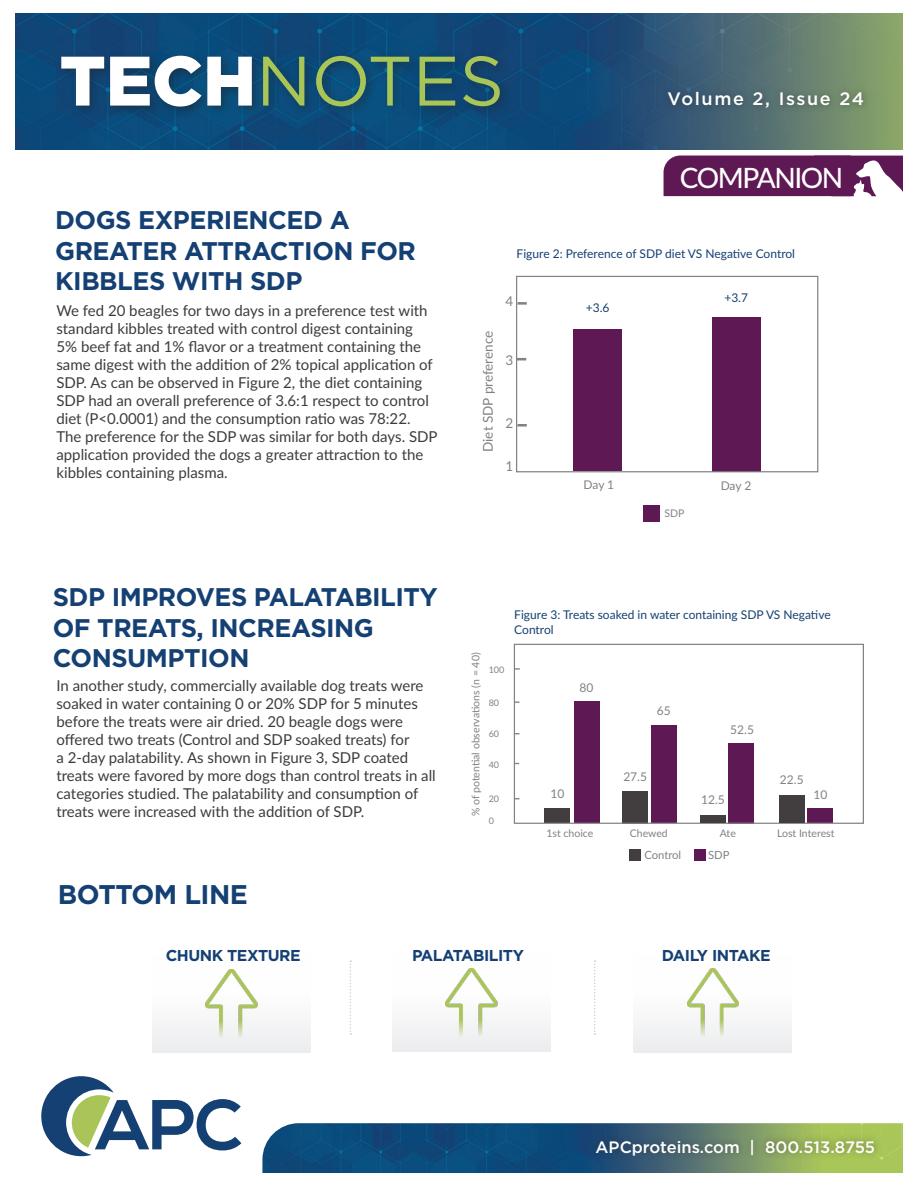
<style>
.page{position:relative;width:918px;height:1188px;background:#fff}
.page>*{position:absolute;margin:0;border:0;box-sizing:border-box;transform-origin:0 0}
.t1{font:69.9px "Gotham";color:#a9c558}
.t2{font:500 28.05px "Lato";letter-spacing:-.05em;color:#fff}
.t3{font:700 27px "Gotham";letter-spacing:-.02em;color:#144073}
.t4{font:700 25.5px/30.6px "Gotham";letter-spacing:-.02em;color:#144073}
.t5{font:500 18px "Gotham";letter-spacing:.09em;color:#fff}
.t6{font:500 16.5px "Gotham";color:#fff}
.t7{font:700 15.75px "Gotham";letter-spacing:-.03em;color:#144073}
.t8{font:15px/18px "Lato";color:#3c3c3d}
.t9{font:13.5px "Lato";letter-spacing:-.005em;color:#808285}
.t10{font:12px/14.4px "Lato";color:#144073}
.t11{font:12px "Lato";color:#808285}
.t12{font:11.25px "Lato";color:#808285}
.t13{font:10.5px "Lato";color:#808285}
.t14{font:9px "Lato";color:#808285}
.s1{font-weight:900;color:#fff}
</style>
<div class="page">
<div style="left:651px;top:725px;width:26px;height:98px;background:#5e1854"></div>
<div style="left:807px;top:808px;width:26px;height:15px;background:#5e1854"></div>
<div style="left:728px;top:743px;width:26px;height:80px;background:#5e1854"></div>
<img style="left:262px;top:1123px;width:641px;height:50px">
<div style="left:589px;top:1133px;width:293px;height:31px;background:#231f20;opacity:.45"></div>
<svg style="left:41px;top:1076px;width:200px;height:80px"></svg>
<img style="left:15px;top:13px;width:888px;height:136px">
<div style="left:661px;top:85px;width:210px;height:31px;background:#231f20;opacity:.45"></div>
<div style="left:56px;top:49px;width:456px;height:70px;background:#231f20;opacity:.45"></div>
<div style="left:544px;top:808px;width:26px;height:15px;background:#423e40"></div>
<div style="left:574px;top:702px;width:26px;height:121px;background:#5e1854"></div>
<div style="left:622px;top:791px;width:26px;height:32px;background:#423e40"></div>
<div style="left:514px;top:644px;width:350px;height:180px;border:1px solid #808285"></div>
<div style="left:629px;top:849px;width:12px;height:11px;background:#423e40"></div>
<div style="left:694px;top:850px;width:11px;height:11px;background:#5e1854"></div>
<svg style="left:664px;top:156px;width:239px;height:40px;background:#6e3065"></svg>
<div style="left:700px;top:815px;width:26px;height:8px;background:#423e40"></div>
<div style="left:152px;top:955px;width:158px;height:98px;background:linear-gradient(to right,#f9f9fa,#f9f9fa)"></div>
<svg style="left:350px;top:960px;width:1px;height:75px"></svg>
<svg style="left:594px;top:960px;width:2px;height:75px"></svg>
<img style="left:205px;top:969px;width:52px;height:81px">
<div style="left:779px;top:795px;width:26px;height:28px;background:#423e40"></div>
<div style="left:574px;top:329px;width:48px;height:142px;background:#5e1854"></div>
<div style="left:712px;top:317px;width:49px;height:154px;background:#5e1854"></div>
<div style="left:643px;top:505px;width:17px;height:16px;background:#5e1854"></div>
<svg style="left:518px;top:302px;width:9px;height:3px"></svg>
<svg style="left:518px;top:424px;width:9px;height:3px"></svg>
<svg style="left:518px;top:358px;width:8px;height:2px"></svg>
<div style="left:392px;top:955px;width:159px;height:97px;background:linear-gradient(to right,#f9f9fa,#f9f9fa)"></div>
<img style="left:446px;top:968px;width:52px;height:81px">
<div style="left:634px;top:955px;width:158px;height:98px;background:linear-gradient(to right,#f9f9fa,#f9f9fa)"></div>
<img style="left:687px;top:969px;width:52px;height:81px">
<div style="left:516px;top:276px;width:302px;height:196px;border:1px solid #808285"></div>
<p class="t1" style="left:60px;top:36px;width:446px"><span class="s1">TECH</span>NOTES</p>
<p class="t5" style="left:668px;top:87px;width:198px">Volume 2, Issue 24</p>
<p class="t4" style="left:55px;top:204px;width:296px">DOGS EXPERIENCED A</p>
<p class="t4" style="left:55px;top:235px;width:362px">GREATER ATTRACTION FOR<br>KIBBLES WITH SDP</p>
<p class="t2" style="left:680px;top:157px;width:165px">COMPANION</p>
<p class="t2" style="left:713px;top:159px;width:116px">POULTRY</p>
<p class="t10" style="left:517px;top:246px;width:280px">Figure 2: Preference of SDP diet VS Negative Control</p>
<p class="t8" style="left:56px;top:301px;width:383px">We fed 20 beagles for two days in a preference test with standard kibbles treated with control digest containing 5% beef fat and 1% flavor or a treatment containing the same digest with the addition of 2% topical application of SDP. As can be observed in Figure 2, the diet containing SDP had an overall preference of 3.6:1 respect to control diet (P&lt;0.0001) and the consumption ratio was 78:22.<br>The preference for the SDP was similar for both days. SDP application provided the dogs a greater attraction to the kibbles containing plasma.</p>
<p class="t4" style="left:53px;top:581px;width:387px">SDP IMPROVES PALATABILITY<br>OF TREATS, INCREASING<br>CONSUMPTION</p>
<p class="t8" style="left:56px;top:676px;width:381px">In another study, commercially available dog treats were soaked in water containing 0 or 20% SDP for 5 minutes before the treats were air dried. 20 beagle dogs were offered two treats (Control and SDP soaked treats) for<br>a 2-day palatability. As shown in Figure 3, SDP coated treats were favored by more dogs than control treats in all categories studied. The palatability and consumption of treats were increased with the addition of SDP.</p>
<p class="t3" style="left:58px;top:879px;width:192px">BOTTOM LINE</p>
<p class="t9" style="left:478px;top:452px;width:123px;rotate:-90deg">Diet SDP preference</p>
<p class="t9" style="left:505px;top:292px;width:9px">4</p>
<p class="t9" style="left:505px;top:351px;width:9px">3</p>
<p class="t9" style="left:505px;top:413px;width:9px">2</p>
<p class="t9" style="left:505px;top:456px;width:9px">1</p>
<p class="t10" style="left:586px;top:300px;width:25px">+3.6</p>
<p class="t10" style="left:724px;top:290px;width:25px">+3.7</p>
<p class="t11" style="left:584px;top:476px;width:32px">Day 1</p>
<p class="t11" style="left:721px;top:477px;width:32px">Day 2</p>
<p class="t13" style="left:665px;top:506px;width:21px">SDP</p>
<p class="t10" style="left:514px;top:607px;width:318px">Figure 3: Treats soaked in water containing SDP VS Negative<br>Control</p>
<p class="t13" style="left:468px;top:816px;width:165px;rotate:-90deg">% of potential observations (n = 40)</p>
<p class="t14" style="left:489px;top:663px;width:17px">100</p>
<p class="t14" style="left:489px;top:696px;width:12px">80</p>
<p class="t14" style="left:489px;top:727px;width:12px">60</p>
<p class="t14" style="left:489px;top:758px;width:12px">40</p>
<p class="t14" style="left:489px;top:792px;width:12px">20</p>
<p class="t14" style="left:489px;top:815px;width:7px">0</p>
<p class="t11" style="left:580px;top:679px;width:15px">80</p>
<p class="t11" style="left:551px;top:786px;width:15px">10</p>
<p class="t11" style="left:657px;top:702px;width:15px">65</p>
<p class="t11" style="left:623px;top:768px;width:25px">27.5</p>
<p class="t11" style="left:730px;top:721px;width:25px">52.5</p>
<p class="t11" style="left:701px;top:791px;width:25px">12.5</p>
<p class="t11" style="left:780px;top:771px;width:25px">22.5</p>
<p class="t11" style="left:813px;top:786px;width:15px">10</p>
<p class="t13" style="left:546px;top:826px;width:48px">1st choice</p>
<p class="t13" style="left:630px;top:826px;width:39px">Chewed</p>
<p class="t13" style="left:720px;top:826px;width:18px">Ate</p>
<p class="t13" style="left:777px;top:826px;width:59px">Lost Interest</p>
<p class="t12" style="left:644px;top:847px;width:38px">Control</p>
<p class="t12" style="left:708px;top:847px;width:23px">SDP</p>
<p class="t7" style="left:166px;top:946px;width:136px">CHUNK TEXTURE</p>
<p class="t7" style="left:412px;top:947px;width:113px">PALATABILITY</p>
<p class="t7" style="left:662px;top:946px;width:110px">DAILY INTAKE</p>
<p class="t6" style="left:596px;top:1137px;width:281px">APCproteins.com | 800.513.8755</p>
</div>
